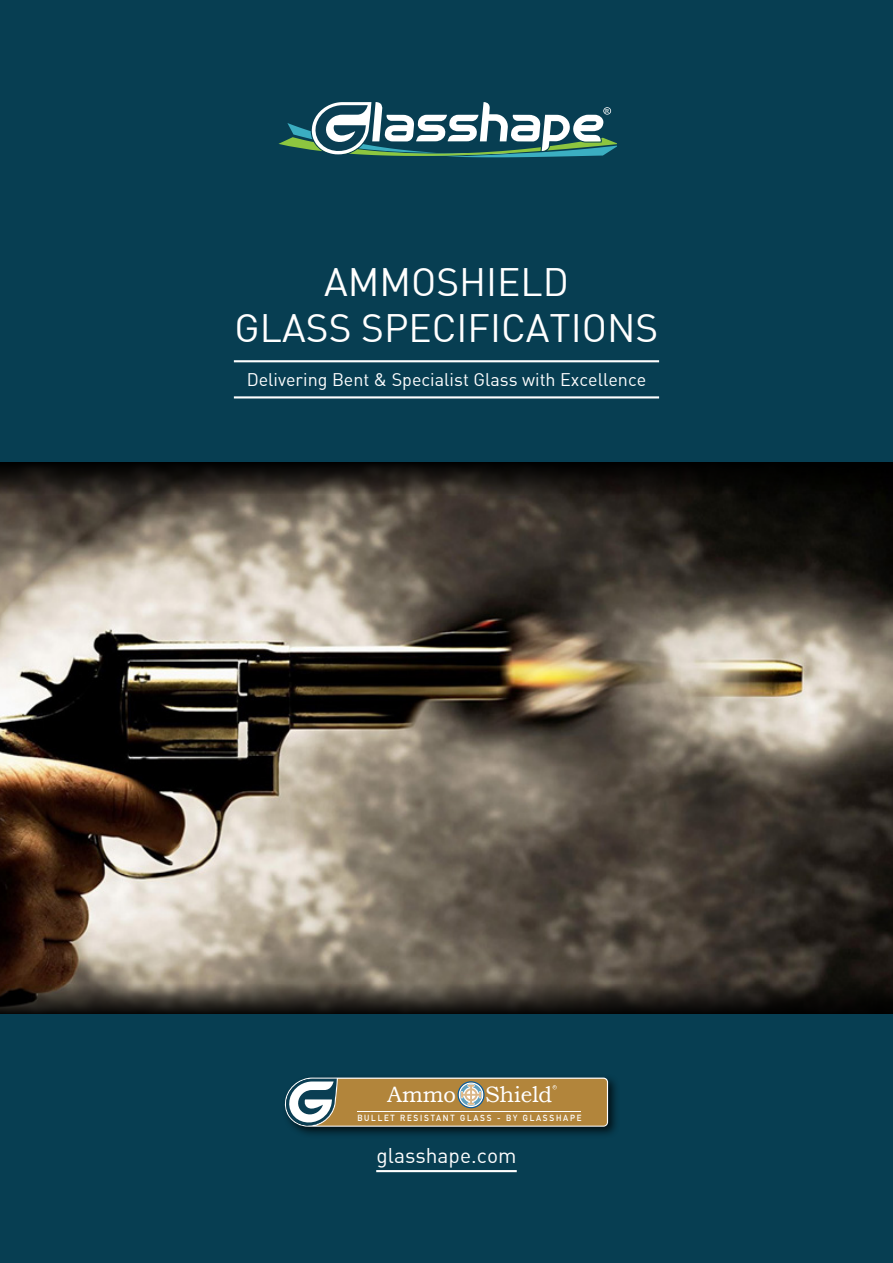
<style>
.page{position:relative;width:893px;height:1263px;background:#fff}
.page>*{position:absolute;margin:0;border:0;box-sizing:border-box;transform-origin:0 0}
.t1{font:38.85px/46.7px "DIN Bek";color:#fff;text-align:center}
.t2{font:22.2px "Bookman Old Style";letter-spacing:-.005em;color:#fff}
.t3{font:20.85px "DIN Bek";color:#fff}
.t4{font:18px "DIN Bek";color:#fff}
.t5{font:700 8.7px "DIN Alternate";letter-spacing:.21em;color:#fff;scale:.96 1}
.t6{font:700 5.55px "DIN Alternate";color:#fff;scale:1.15 1}
.t7{font:700 3.15px "DIN Alternate";color:#fff;scale:1.09 1}
</style>
<div class="page">
<img style="left:0;top:494px;width:893px;height:489px">
<svg style="left:0;top:983px;width:893px;height:31px"></svg>
<svg style="left:0;top:462px;width:893px;height:32px"></svg>
<div style="left:0;top:0;width:893px;height:462px;background:#073e52"></div>
<div style="left:0;top:1014px;width:893px;height:249px;background:#073e52"></div>
<hr style="left:234px;top:396px;width:425px;height:2px;background:#fff">
<hr style="left:234px;top:360px;width:425px;height:2px;background:#fff">
<hr style="left:376px;top:1170px;width:141px;height:2px;background:#fff">
<svg style="left:278px;top:102px;width:339px;height:55px"></svg>
<div style="left:281px;top:1074px;width:339px;height:65px;background:#000;opacity:.75"></div>
<svg style="left:285px;top:1077px;width:323px;height:50px"></svg>
<p class="t6" style="left:605px;top:107px;width:5px">R</p>
<h1 class="t1" style="left:235px;top:257px;width:425px">AMMOSHIELD<br>GLASS SPECIFICATIONS</h1>
<p class="t4" style="left:247px;top:368px;width:401px">Delivering Bent &amp; Specialist Glass with Excellence</p>
<p class="t2" style="left:387px;top:1080px;width:70px">Ammo</p>
<p class="t2" style="left:485px;top:1080px;width:69px">Shield</p>
<p class="t7" style="left:554px;top:1085px;width:3px">R</p>
<p class="t5" style="left:357px;top:1111px;width:235px">BULLET RESISTANT GLASS - BY GLASSHAPE</p>
<p class="t3" style="left:376px;top:1142px;width:141px">glasshape.com</p>
</div>
